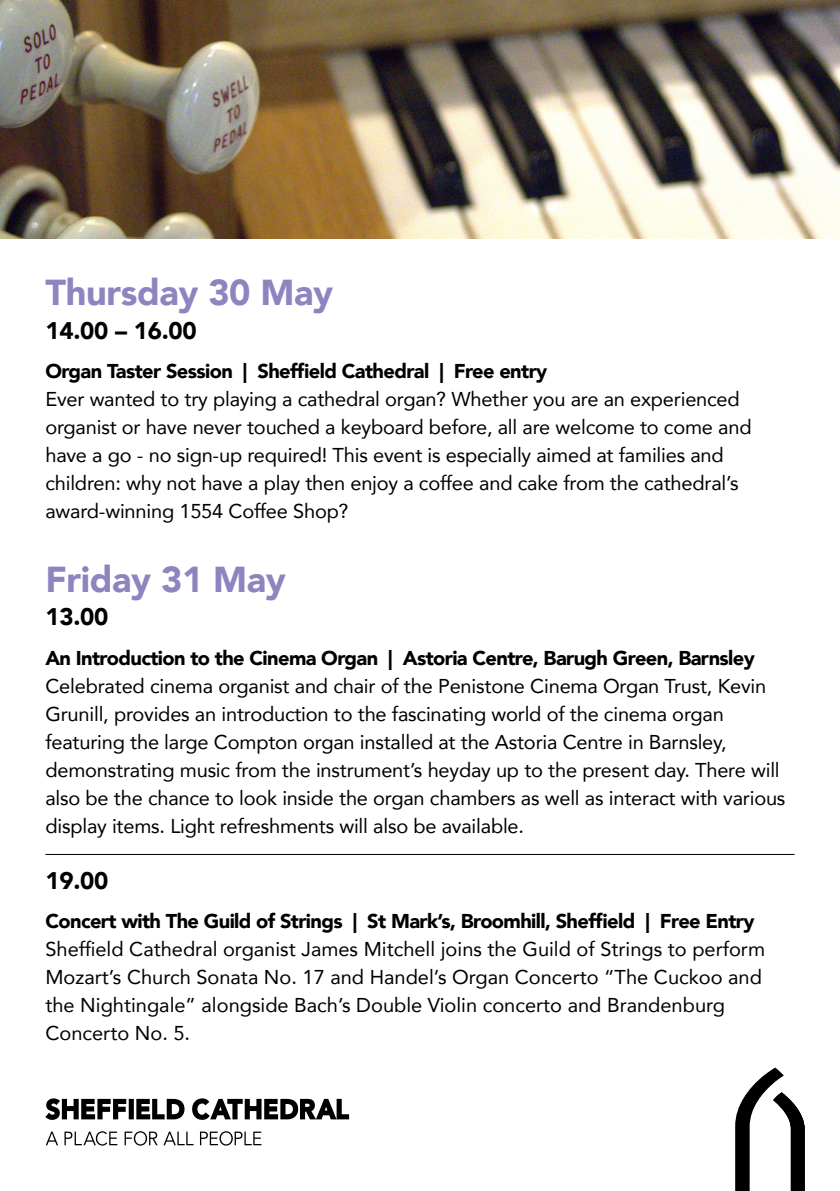
<style>
.page{position:relative;width:840px;height:1191px;background:#fff}
.page>*{position:absolute;margin:0;border:0;box-sizing:border-box;transform-origin:0 0}
.t1{font:900 36px "Avenir";letter-spacing:-.01em;color:#8c85bf}
.t2{font:900 24px "Avenir";letter-spacing:-.01em;color:#000}
.t3{font:20px/28px "Avenir";letter-spacing:-.01em;color:#000}
.t4{font:900 20px "Avenir";letter-spacing:-.03em;color:#000}
</style>
<div class="page">
<hr style="left:45px;top:854px;width:749px;height:1px;background:#000">
<svg style="left:45px;top:1098px;width:304px;height:21px"></svg>
<svg style="left:46px;top:1131px;width:12px;height:14px"></svg>
<svg style="left:64px;top:1131px;width:53px;height:14px"></svg>
<svg style="left:124px;top:1131px;width:33px;height:14px"></svg>
<svg style="left:163px;top:1131px;width:30px;height:14px"></svg>
<svg style="left:200px;top:1131px;width:61px;height:14px"></svg>
<svg style="left:735px;top:1067px;width:69px;height:124px"></svg>
<img style="left:0;top:0;width:839px;height:238px">
<h1 class="t1" style="left:45px;top:262px;width:289px">Thursday 30 May</h1>
<p class="t2" style="left:45px;top:310px;width:153px">14.00 – 16.00</p>
<p class="t4" style="left:45px;top:354px;width:503px">Organ Taster Session | Sheffield Cathedral | Free entry</p>
<p class="t3" style="left:45px;top:385px;width:707px">Ever wanted to try playing a cathedral organ? Whether you are an experienced organist or have never touched a keyboard before, all are welcome to come and have a go - no sign-up required! This event is especially aimed at families and children: why not have a play then enjoy a coffee and cake from the cathedral’s award-winning 1554 Coffee Shop?</p>
<h1 class="t1" style="left:45px;top:548px;width:242px">Friday 31 May</h1>
<p class="t2" style="left:45px;top:596px;width:64px">13.00</p>
<p class="t4" style="left:45px;top:640px;width:710px">An Introduction to the Cinema Organ | Astoria Centre, Barugh Green, Barnsley</p>
<p class="t3" style="left:45px;top:671px;width:741px">Celebrated cinema organist and chair of the Penistone Cinema Organ Trust, Kevin Grunill, provides an introduction to the fascinating world of the cinema organ featuring the large Compton organ installed at the Astoria Centre in Barnsley, demonstrating music from the instrument’s heyday up to the present day. There will also be the chance to look inside the organ chambers as well as interact with various display items. Light refreshments will also be available.</p>
<p class="t2" style="left:45px;top:860px;width:64px">19.00</p>
<p class="t4" style="left:45px;top:904px;width:710px">Concert with The Guild of Strings | St Mark’s, Broomhill, Sheffield | Free Entry</p>
<p class="t3" style="left:45px;top:934px;width:720px">Sheffield Cathedral organist James Mitchell joins the Guild of Strings to perform Mozart’s Church Sonata No. 17 and Handel’s Organ Concerto “The Cuckoo and the Nightingale” alongside Bach’s Double Violin concerto and Brandenburg Concerto No. 5.</p>
</div>
